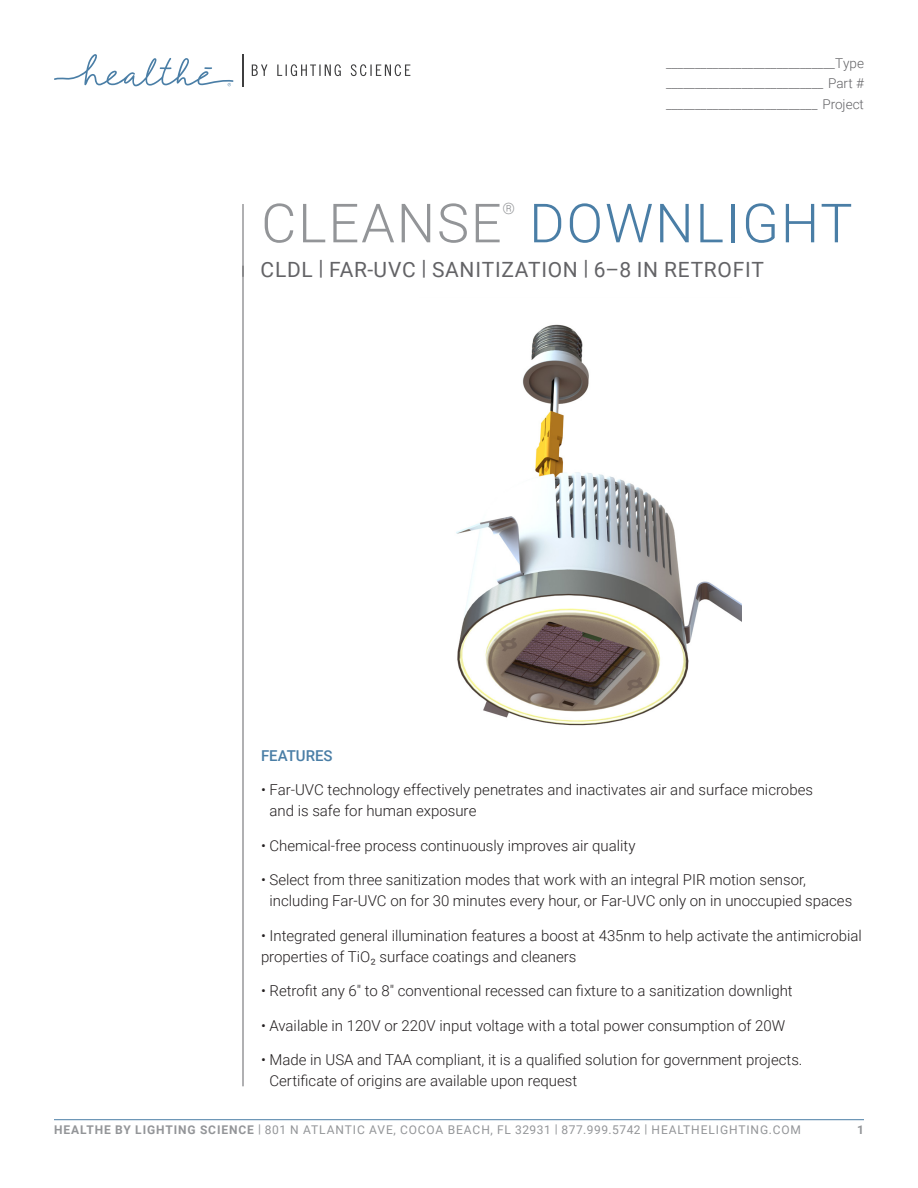
<style>
.page{position:relative;width:918px;height:1188px;background:#fff}
.page>*{position:absolute;margin:0;border:0;box-sizing:border-box;transform-origin:0 0}
.Product_Name{font:300 54px "Roboto";letter-spacing:.035em;color:#4a7ea6}
.Product_Name-2{font:300 54px "Roboto";letter-spacing:.035em;color:#939598}
.Product_Description{font:21px "Roboto";letter-spacing:.035em;color:#636366}
.Product_Name-3{font:300 15.75px "Roboto";color:#939598}
.Bullets{font:300 15px/21px "Roboto";color:#231f20}
.Blue_Subhead{font:500 15px "Roboto";color:#4a7ea6}
.t1{font:300 13.5px "Roboto";color:#636366}
.t2{font:12px "Roboto";letter-spacing:.075em;color:#939598}
.t3{font:700 12px "Roboto";color:#939598}
.s1{font-weight:700}
</style>
<div class="page">
<hr style="left:54px;top:1119px;width:810px;height:1px;background:#4a7ea6">
<hr style="left:243px;top:204px;width:1px;height:73px;background:#636366">
<hr style="left:243px;top:266px;width:1px;height:820px;background:#636366">
<svg style="left:54px;top:54px;width:179px;height:32px"></svg>
<hr style="left:242px;top:54px;width:1px;height:32px;background:#3e3e3f">
<svg style="left:252px;top:64px;width:158px;height:12px"></svg>
<img style="left:456px;top:324px;width:286px;height:402px">
<p class="t1" style="left:666px;top:54px;width:199px">_____________________________Type</p>
<p class="t1" style="left:666px;top:74px;width:199px">___________________________ Part #</p>
<p class="t1" style="left:666px;top:94px;width:199px">__________________________ Project</p>
<p class="Product_Name-2" style="left:261px;top:185px;width:242px">CLEANSE</p>
<p class="Product_Name-3" style="left:503px;top:197px;width:14px">®</p>
<p class="Product_Name" style="left:529px;top:185px;width:325px">DOWNLIGHT</p>
<p class="Product_Description" style="left:261px;top:255px;width:505px">CLDL | FAR-UVC | SANITIZATION | 6–8 IN RETROFIT</p>
<p class="Blue_Subhead" style="left:261px;top:745px;width:73px">FEATURES</p>
<p class="Bullets" style="left:269px;top:779px;width:545px;text-indent:-8px">• Far-UVC technology effectively penetrates and inactivates air and surface microbes and is safe for human exposure</p>
<p class="Bullets" style="left:261px;top:834px;width:376px">• Chemical-free process continuously improves air quality</p>
<p class="Bullets" style="left:269px;top:869px;width:584px;text-indent:-8px">• Select from three sanitization modes that work with an integral PIR motion sensor, including Far-UVC on for 30 minutes every hour, or Far-UVC only on in unoccupied spaces</p>
<p class="Bullets" style="left:261px;top:924px;width:602px">• Integrated general illumination features a boost at 435nm to help activate the antimicrobial properties of TiO₂ surface coatings and cleaners</p>
<p class="Bullets" style="left:261px;top:980px;width:533px">• Retrofit any 6" to 8" conventional recessed can fixture to a sanitization downlight</p>
<p class="Bullets" style="left:261px;top:1014px;width:526px">• Available in 120V or 220V input voltage with a total power consumption of 20W</p>
<p class="Bullets" style="left:269px;top:1049px;width:535px;text-indent:-8px">• Made in USA and TAA compliant, it is a qualified solution for government projects.<br>Certificate of origins are available upon request</p>
<p class="t2" style="left:54px;top:1121px;width:748px"><span class="s1">HEALTHE BY LIGHTING SCIENCE</span> | 801 N ATLANTIC AVE, COCOA BEACH, FL 32931 | 877.999.5742 | HEALTHELIGHTING.COM</p>
<p class="t3" style="left:857px;top:1121px;width:8px">1</p>
</div>
